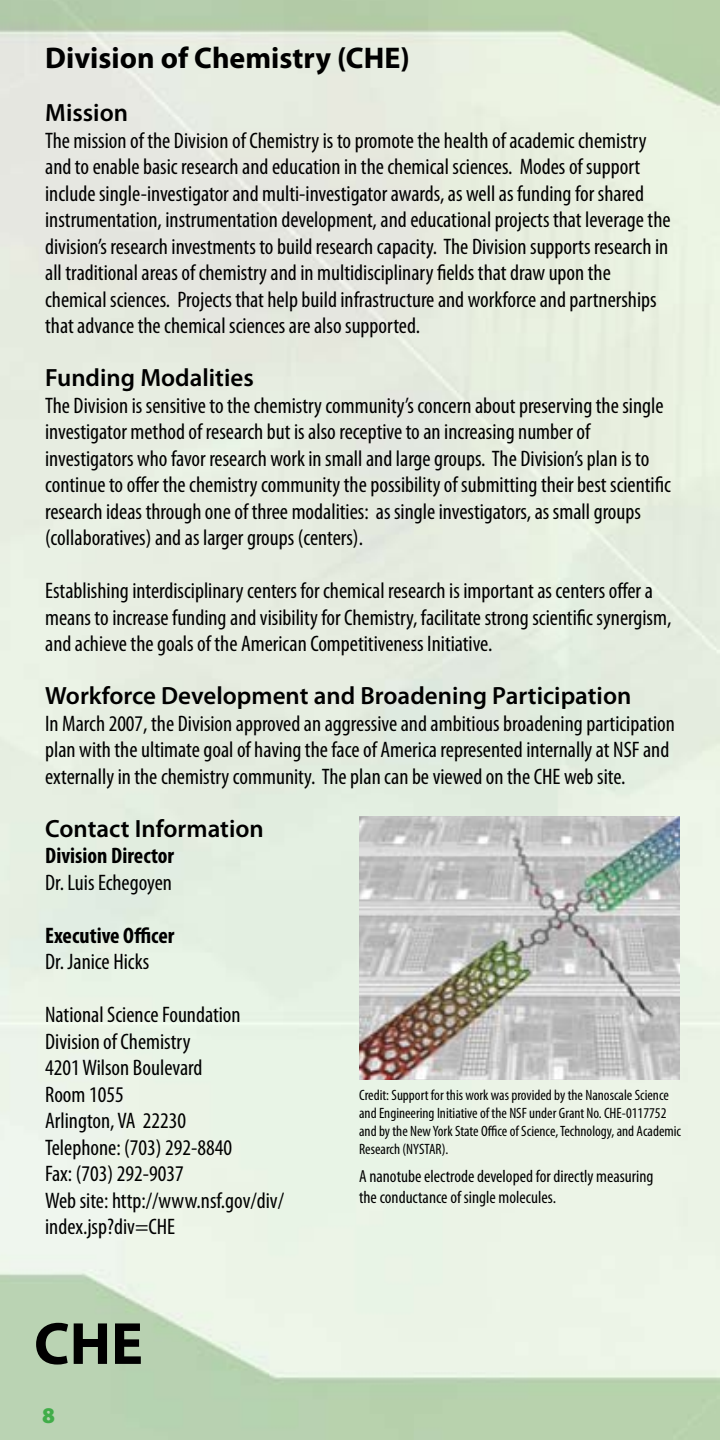
<style>
.page{position:relative;width:720px;height:1440px;background:#fff}
.page>*{position:absolute;margin:0;border:0;box-sizing:border-box;transform-origin:0 0}
.t1{font:700 60px "Myriad Pro";color:#000}
.t2{font:700 30px "Myriad Pro";color:#000}
.t3{font:600 25px "Myriad Pro";color:#000}
.t4{font:condensed 22.5px/26.5px "Myriad Pro";color:#000}
.t5{font:700 condensed 22.5px "Myriad Pro";color:#000}
.t6{font:900 22.5px "Myriad Pro";color:#41ad49}
.t7{font:condensed 17.5px/21px "Myriad Pro";color:#000}
.t8{font:condensed 15px/18px "Myriad Pro";color:#000}
</style>
<div class="page">
<img style="left:0;top:0;width:720px;height:1440px">
<img style="left:360px;top:816px;width:319px;height:264px">
<h2 class="t2" style="left:45px;top:38px;width:366px">Division of Chemistry (CHE)</h2>
<p class="t3" style="left:45px;top:97px;width:84px">Mission</p>
<p class="t4" style="left:45px;top:127px;width:627px">The mission of the Division of Chemistry is to promote the health of academic chemistry and to enable basic research and education in the chemical sciences. Modes of support include single-investigator and multi-investigator awards, as well as funding for shared instrumentation, instrumentation development, and educational projects that leverage the division’s research investments to build research capacity. The Division supports research in all traditional areas of chemistry and in multidisciplinary fields that draw upon the chemical sciences. Projects that help build infrastructure and workforce and partnerships that advance the chemical sciences are also supported.</p>
<p class="t3" style="left:45px;top:362px;width:210px">Funding Modalities</p>
<p class="t4" style="left:45px;top:392px;width:627px">The Division is sensitive to the chemistry community’s concern about preserving the single investigator method of research but is also receptive to an increasing number of investigators who favor research work in small and large groups. The Division’s plan is to continue to offer the chemistry community the possibility of submitting their best scientific research ideas through one of three modalities: as single investigators, as small groups (collaboratives) and as larger groups (centers).</p>
<p class="t4" style="left:45px;top:577px;width:628px">Establishing interdisciplinary centers for chemical research is important as centers offer a means to increase funding and visibility for Chemistry, facilitate strong scientific synergism, and achieve the goals of the American Competitiveness Initiative.</p>
<p class="t3" style="left:45px;top:680px;width:588px">Workforce Development and Broadening Participation</p>
<p class="t4" style="left:45px;top:710px;width:631px">In March 2007, the Division approved an aggressive and ambitious broadening participation plan with the ultimate goal of having the face of America represented internally at NSF and externally in the chemistry community. The plan can be viewed on the CHE web site.</p>
<p class="t3" style="left:45px;top:812px;width:220px">Contact Information</p>
<p class="t5" style="left:45px;top:841px;width:131px">Division Director</p>
<p class="t4" style="left:45px;top:869px;width:128px">Dr. Luis Echegoyen</p>
<p class="t5" style="left:45px;top:921px;width:131px">Executive Officer</p>
<p class="t4" style="left:45px;top:948px;width:105px">Dr. Janice Hicks</p>
<p class="t4" style="left:45px;top:1001px;width:240px">National Science Foundation<br>Division of Chemistry<br>4201 Wilson Boulevard<br>Room 1055<br>Arlington, VA 22230<br>Telephone: (703) 292-8840<br>Fax: (703) 292-9037<br>Web site: http://www.nsf.gov/div/ index.jsp?div=CHE</p>
<p class="t8" style="left:359px;top:1086px;width:323px">Credit: Support for this work was provided by the Nanoscale Science and Engineering Initiative of the NSF under Grant No. CHE-0117752 and by the New York State Office of Science, Technology, and Academic Research (NYSTAR).</p>
<p class="t7" style="left:359px;top:1166px;width:296px">A nanotube electrode developed for directly measuring the conductance of single molecules.</p>
<h1 class="t1" style="left:34px;top:1305px;width:111px">CHE</h1>
<p class="t6" style="left:42px;top:1400px;width:14px">8</p>
</div>
